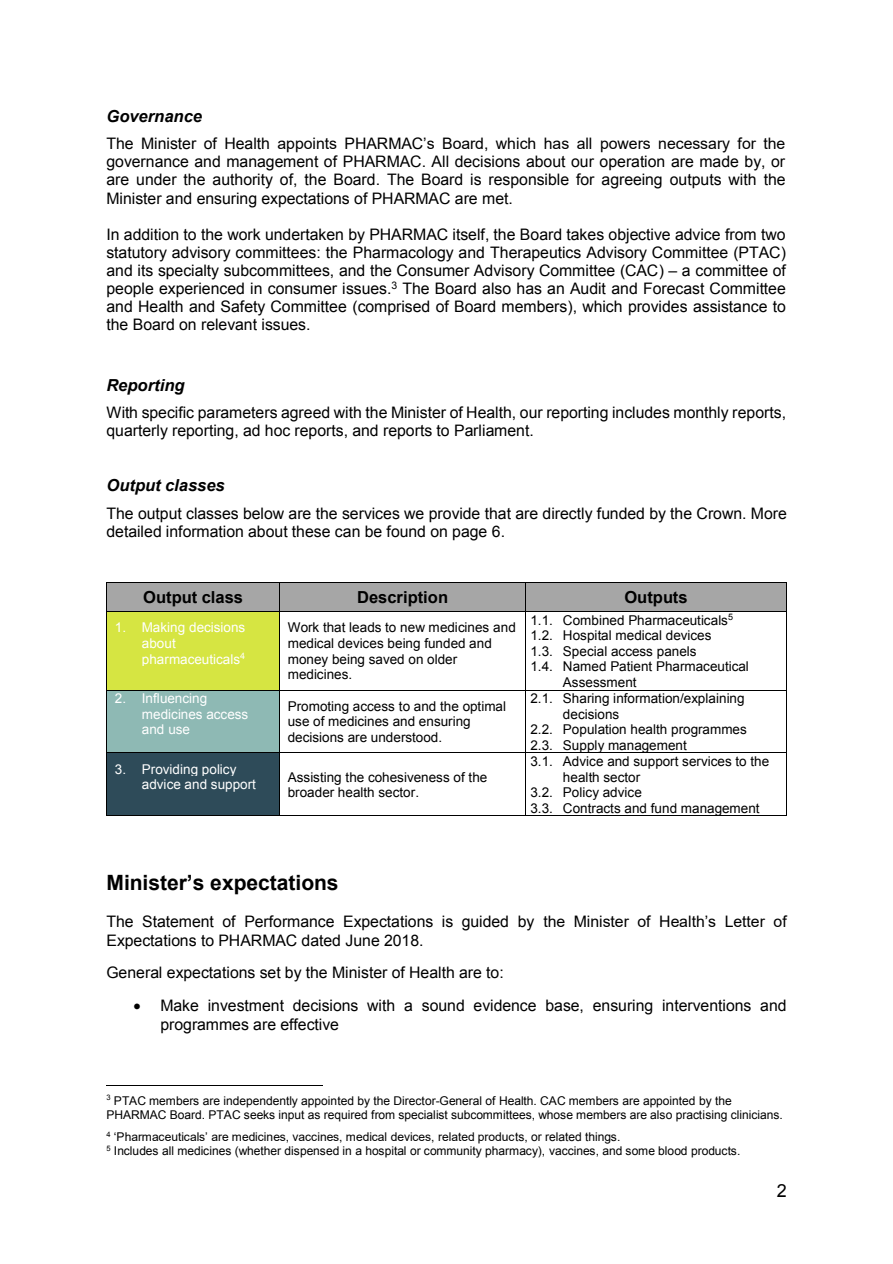
<style>
.page{position:relative;width:893px;height:1264px;background:#fff}
.page>*{position:absolute;margin:0;border:0;box-sizing:border-box;transform-origin:0 0}
.t1{font:700 21px "Arial";color:#000}
.t2{font:18px "Arial";color:#000}
.t3{font:italic 700 16.5px "Arial";color:#000}
.t4{font:700 16.5px "Arial";color:#000}
.t5{font:15.9px/18.1px "Arial";color:#000}
.t6{font:13.5px/15.6px "Arial";letter-spacing:.005em;color:#000}
.t7{font:13.5px/15.6px "Arial";letter-spacing:.005em;color:#fff}
.t8{font:12px/13.8px "Arial";letter-spacing:-.005em;color:#000}
</style>
<div class="page">
<hr style="left:106px;top:1084px;width:216px;height:1px;background:#000">
<div style="left:107px;top:583px;width:172px;height:28px;background:#a6a6a6"></div>
<div style="left:280px;top:583px;width:245px;height:28px;background:#a6a6a6"></div>
<div style="left:526px;top:583px;width:260px;height:28px;background:#a6a6a6"></div>
<hr style="left:107px;top:582px;width:172px;height:1px;background:#000">
<hr style="left:280px;top:582px;width:245px;height:1px;background:#000">
<hr style="left:526px;top:582px;width:260px;height:1px;background:#000">
<div style="left:107px;top:612px;width:172px;height:77px;background:#d6e542"></div>
<svg style="left:106px;top:582px;width:1px;height:30px"></svg>
<hr style="left:107px;top:611px;width:172px;height:1px;background:#000">
<svg style="left:279px;top:582px;width:1px;height:30px"></svg>
<hr style="left:280px;top:611px;width:245px;height:1px;background:#000">
<svg style="left:525px;top:582px;width:1px;height:30px"></svg>
<hr style="left:526px;top:611px;width:260px;height:1px;background:#000">
<svg style="left:786px;top:582px;width:1px;height:30px"></svg>
<hr style="left:106px;top:612px;width:1px;height:77px;background:#000">
<hr style="left:279px;top:612px;width:1px;height:77px;background:#000">
<hr style="left:525px;top:612px;width:1px;height:77px;background:#000">
<hr style="left:786px;top:612px;width:1px;height:77px;background:#000">
<div style="left:107px;top:690px;width:172px;height:62px;background:#8eb9b4"></div>
<hr style="left:107px;top:689px;width:172px;height:1px;background:#000">
<hr style="left:280px;top:689px;width:245px;height:1px;background:#000">
<hr style="left:526px;top:689px;width:260px;height:1px;background:#000">
<hr style="left:106px;top:690px;width:1px;height:62px;background:#000">
<hr style="left:279px;top:690px;width:1px;height:62px;background:#000">
<hr style="left:525px;top:690px;width:1px;height:62px;background:#000">
<hr style="left:786px;top:690px;width:1px;height:62px;background:#000">
<div style="left:107px;top:753px;width:172px;height:62px;background:#2e4b59"></div>
<hr style="left:107px;top:752px;width:172px;height:1px;background:#000">
<hr style="left:280px;top:752px;width:245px;height:1px;background:#000">
<hr style="left:526px;top:752px;width:260px;height:1px;background:#000">
<hr style="left:106px;top:753px;width:1px;height:62px;background:#000">
<hr style="left:107px;top:815px;width:172px;height:1px;background:#000">
<hr style="left:279px;top:753px;width:1px;height:62px;background:#000">
<hr style="left:280px;top:815px;width:245px;height:1px;background:#000">
<hr style="left:525px;top:753px;width:1px;height:62px;background:#000">
<hr style="left:526px;top:815px;width:260px;height:1px;background:#000">
<hr style="left:786px;top:753px;width:1px;height:62px;background:#000">
<p class="t3" style="left:106px;top:105px;width:97px">Governance</p>
<p class="t5" style="left:106px;top:135px;width:681px;text-align:justify">The Minister of Health appoints PHARMAC’s Board, which has all powers necessary for the governance and management of PHARMAC. All decisions about our operation are made by, or are under the authority of, the Board. The Board is responsible for agreeing outputs with the Minister and ensuring expectations of PHARMAC are met.</p>
<p class="t5" style="left:106px;top:225px;width:681px;text-align:justify">In addition to the work undertaken by PHARMAC itself, the Board takes objective advice from two statutory advisory committees: the Pharmacology and Therapeutics Advisory Committee (PTAC) and its specialty subcommittees, and the Consumer Advisory Committee (CAC) – a committee of people experienced in consumer issues.<sup>3</sup> The Board also has an Audit and Forecast Committee and Health and Safety Committee (comprised of Board members), which provides assistance to the Board on relevant issues.</p>
<p class="t3" style="left:106px;top:374px;width:80px">Reporting</p>
<p class="t5" style="left:106px;top:403px;width:681px">With specific parameters agreed with the Minister of Health, our reporting includes monthly reports, quarterly reporting, ad hoc reports, and reports to Parliament.</p>
<p class="t3" style="left:106px;top:474px;width:120px">Output classes</p>
<p class="t5" style="left:106px;top:504px;width:682px">The output classes below are the services we provide that are directly funded by the Crown. More detailed information about these can be found on page 6.</p>
<p class="t4" style="left:143px;top:586px;width:102px">Output class</p>
<p class="t4" style="left:357px;top:586px;width:92px">Description</p>
<p class="t4" style="left:624px;top:586px;width:65px">Outputs</p>
<p class="t7" style="left:142px;top:619px;width:105px;text-indent:-27px">1. Making decisions about pharmaceuticals<sup>4</sup></p>
<p class="t6" style="left:288px;top:619px;width:230px">Work that leads to new medicines and medical devices being funded and money being saved on older medicines.</p>
<p class="t6" style="left:530px;top:612px;width:204px">1.1. Combined Pharmaceuticals<sup>5</sup></p>
<p class="t6" style="left:530px;top:627px;width:183px">1.2. Hospital medical devices</p>
<p class="t6" style="left:530px;top:643px;width:168px">1.3. Special access panels</p>
<p class="t6" style="left:530px;top:658px;width:220px">1.4. Named Patient Pharmaceutical</p>
<p class="t6" style="left:563px;top:674px;width:75px">Assessment</p>
<p class="t7" style="left:142px;top:690px;width:108px;text-indent:-27px">2. Influencing medicines access and use</p>
<p class="t6" style="left:288px;top:698px;width:220px">Promoting access to and the optimal use of medicines and ensuring decisions are understood.</p>
<p class="t7" style="left:142px;top:761px;width:116px;text-indent:-27px">3. Providing policy advice and support</p>
<p class="t6" style="left:288px;top:769px;width:201px">Assisting the cohesiveness of the broader health sector.</p>
<p class="t6" style="left:530px;top:690px;width:216px">2.1. Sharing information/explaining</p>
<p class="t6" style="left:563px;top:706px;width:58px">decisions</p>
<p class="t6" style="left:530px;top:721px;width:218px">2.2. Population health programmes</p>
<p class="t6" style="left:530px;top:737px;width:158px">2.3. Supply management</p>
<p class="t6" style="left:530px;top:753px;width:240px">3.1. Advice and support services to the</p>
<p class="t6" style="left:563px;top:769px;width:79px">health sector</p>
<p class="t6" style="left:530px;top:784px;width:113px">3.2. Policy advice</p>
<p class="t6" style="left:530px;top:800px;width:231px">3.3. Contracts and fund management</p>
<h1 class="t1" style="left:106px;top:867px;width:234px">Minister’s expectations</h1>
<p class="t5" style="left:106px;top:911px;width:682px;line-height:19.5px">The Statement of Performance Expectations is guided by the Minister of Health’s Letter of<br>Expectations to PHARMAC dated June 2018.</p>
<p class="t5" style="left:106px;top:963px;width:399px">General expectations set by the Minister of Health are to:</p>
<p class="t5" style="left:160px;top:995px;width:628px;line-height:19.5px;text-indent:-27px">• Make investment decisions with a sound evidence base, ensuring interventions and programmes are effective</p>
<p class="t8" style="left:106px;top:1093px;width:678px"><sup>3</sup> PTAC members are independently appointed by the Director-General of Health. CAC members are appointed by the<br>PHARMAC Board. PTAC seeks input as required from specialist subcommittees, whose members are also practising clinicians.</p>
<p class="t8" style="left:106px;top:1129px;width:636px"><sup>4</sup> ‘Pharmaceuticals’ are medicines, vaccines, medical devices, related products, or related things.<br><sup>5</sup> Includes all medicines (whether dispensed in a hospital or community pharmacy), vaccines, and some blood products.</p>
<p class="t2" style="left:777px;top:1178px;width:12px">2</p>
</div>
